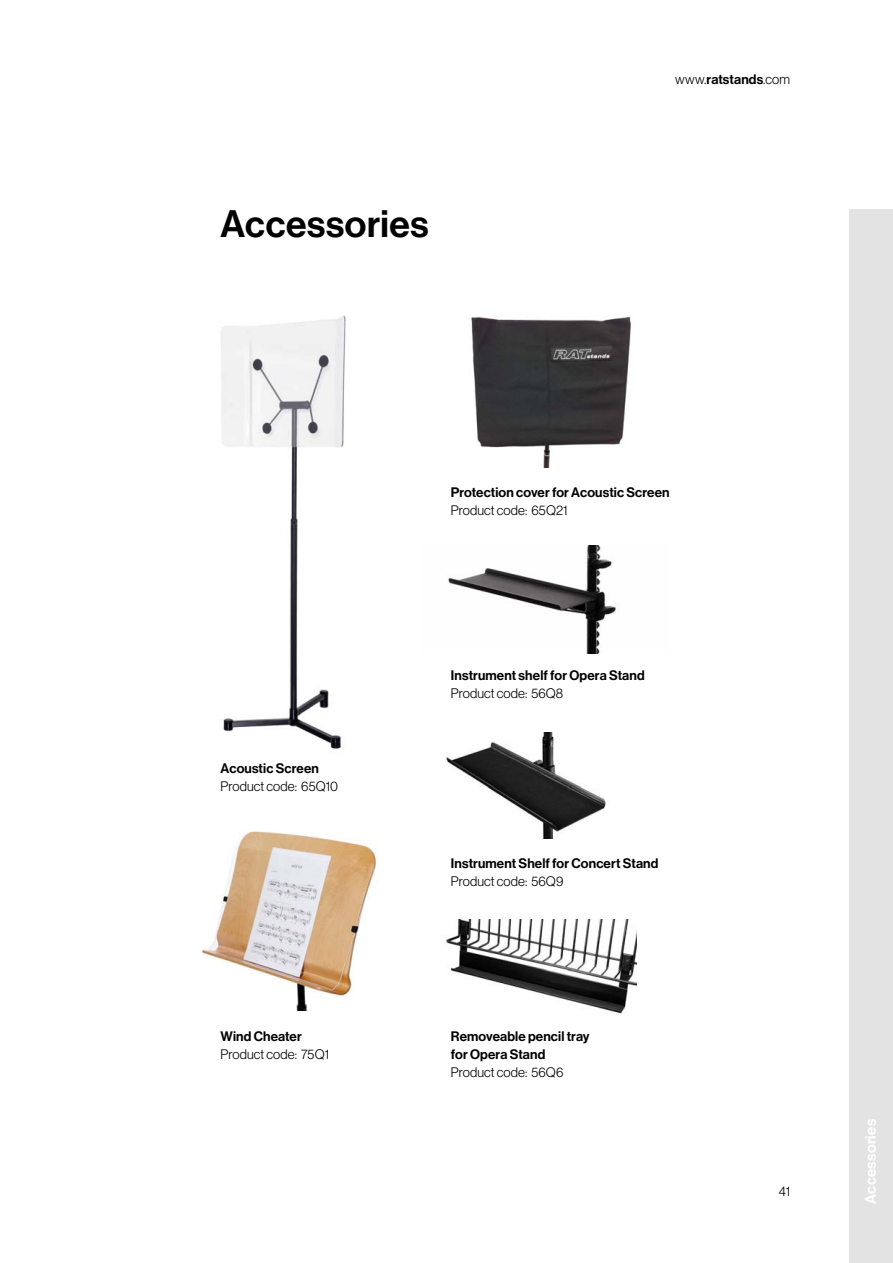
<style>
.page{position:relative;width:893px;height:1263px;background:#fff}
.page>*{position:absolute;margin:0;border:0;box-sizing:border-box;transform-origin:0 0}
.t1{font:37.5px "N Haas Grotesk DS Pro 65 Md";letter-spacing:.015em;color:#000}
.t2{font:15px "N Haas Grotesk DS Pro 65 Md";letter-spacing:.025em;color:#fff}
.t3{font:13.5px/18px "N Haas Grotesk DS Pro 65 Md";letter-spacing:.01em;color:#000}
.t4{font:13.5px "N Haas Grotesk DS Pro 45 Lt";letter-spacing:.01em;color:#000}
.s1{font-family:"N Haas Grotesk DS Pro 45 Lt"}
</style>
<div class="page">
<div style="left:850px;top:210px;width:43px;height:1053px;background:#e3e3e3"></div>
<img style="left:446px;top:919px;width:190px;height:95px">
<img style="left:446px;top:733px;width:160px;height:105px">
<img style="left:448px;top:545px;width:168px;height:109px">
<img style="left:201px;top:831px;width:176px;height:179px">
<img style="left:221px;top:315px;width:125px;height:434px">
<img style="left:471px;top:316px;width:160px;height:152px">
<h1 class="t1" style="left:221px;top:202px;width:210px">Accessories</h1>
<p class="t3" style="left:675px;top:71px;width:117px"><span class="s1">www.</span>ratstands<span class="s1">.com</span></p>
<p class="t3" style="left:221px;top:760px;width:100px">Acoustic Screen</p>
<p class="t4" style="left:221px;top:779px;width:119px">Product code: 65Q10</p>
<p class="t3" style="left:221px;top:1028px;width:83px">Wind Cheater</p>
<p class="t4" style="left:221px;top:1047px;width:110px">Product code: 75Q1</p>
<p class="t3" style="left:451px;top:483px;width:220px">Protection cover for Acoustic Screen</p>
<p class="t4" style="left:451px;top:502px;width:118px">Product code: 65Q21</p>
<p class="t3" style="left:451px;top:667px;width:195px">Instrument shelf for Opera Stand</p>
<p class="t4" style="left:451px;top:686px;width:114px">Product code: 56Q8</p>
<p class="t3" style="left:451px;top:854px;width:209px">Instrument Shelf for Concert Stand</p>
<p class="t4" style="left:451px;top:873px;width:114px">Product code: 56Q9</p>
<p class="t3" style="left:451px;top:1028px;width:140px">Removeable pencil tray for Opera Stand</p>
<p class="t4" style="left:451px;top:1065px;width:114px">Product code: 56Q6</p>
<p class="t4" style="left:779px;top:1183px;width:13px">41</p>
<p class="t2" style="left:862px;top:1204px;width:86px;rotate:-90deg">Accessories</p>
</div>
